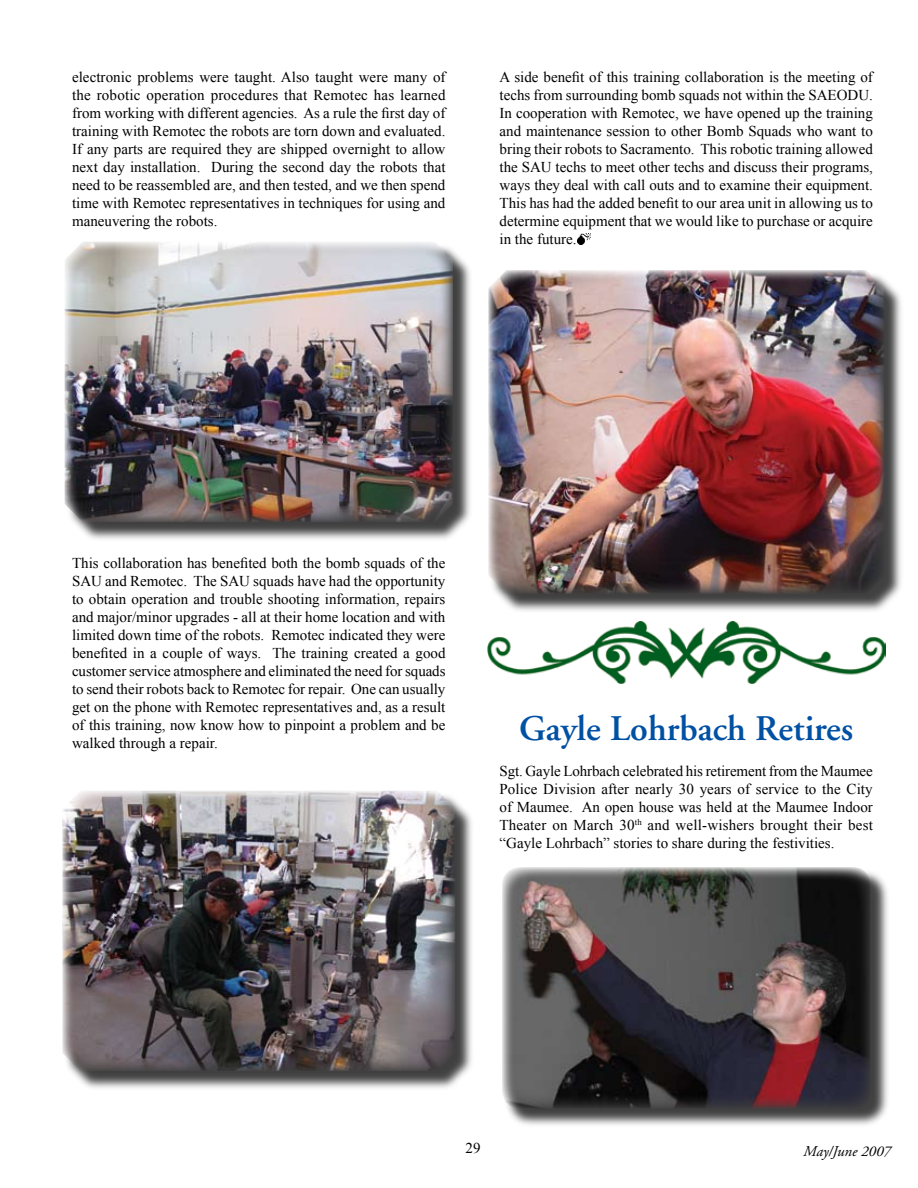
<style>
.page{position:relative;width:918px;height:1188px;background:#fff}
.page>*{position:absolute;margin:0;border:0;box-sizing:border-box;transform-origin:0 0}
.t1{font:600 36px "Adobe Garamond";color:#0050a3}
.t2{font:15px/18px "Times New Roman";color:#000;text-align:justify}
.t3{font:italic 15px "Adobe Garamond";color:#000}
</style>
<div class="page">
<div style="left:66px;top:243px;width:406px;height:298px;background:#000;opacity:.75"></div>
<img style="left:64px;top:242px;width:389px;height:280px">
<div style="left:64px;top:792px;width:412px;height:298px;background:#000;opacity:.75"></div>
<img style="left:62px;top:790px;width:393px;height:281px">
<div style="left:490px;top:272px;width:414px;height:342px;background:#000;opacity:.75"></div>
<img style="left:488px;top:270px;width:396px;height:324px">
<svg style="left:578px;top:234px;width:13px;height:10px"></svg>
<div style="left:503px;top:869px;width:387px;height:259px;background:#000;opacity:.75"></div>
<img style="left:502px;top:867px;width:369px;height:242px;border-radius:18px">
<img style="left:487px;top:621px;width:398px;height:63px">
<p class="t2" style="left:72px;top:68px;width:375px">electronic problems were taught. Also taught were many of the robotic operation procedures that Remotec has learned from working with different agencies. As a rule the first day of training with Remotec the robots are torn down and evaluated.<br>If any parts are required they are shipped overnight to allow next day installation. During the second day the robots that need to be reassembled are, and then tested, and we then spend time with Remotec representatives in techniques for using and maneuvering the robots.</p>
<p class="t2" style="left:500px;top:68px;width:375px">A side benefit of this training collaboration is the meeting of techs from surrounding bomb squads not within the SAEODU.<br>In cooperation with Remotec, we have opened up the training and maintenance session to other Bomb Squads who want to bring their robots to Sacramento. This robotic training allowed the SAU techs to meet other techs and discuss their programs, ways they deal with call outs and to examine their equipment.<br>This has had the added benefit to our area unit in allowing us to determine equipment that we would like to purchase or acquire in the future.</p>
<p class="t2" style="left:72px;top:554px;width:375px">This collaboration has benefited both the bomb squads of the SAU and Remotec. The SAU squads have had the opportunity to obtain operation and trouble shooting information, repairs and major/minor upgrades - all at their home location and with limited down time of the robots. Remotec indicated they were benefited in a couple of ways. The training created a good customer service atmosphere and eliminated the need for squads to send their robots back to Remotec for repair. One can usually get on the phone with Remotec representatives and, as a result of this training, now know how to pinpoint a problem and be walked through a repair.</p>
<p class="t1" style="left:519px;top:709px;width:336px">Gayle Lohrbach Retires</p>
<p class="t2" style="left:500px;top:762px;width:375px">Sgt. Gayle Lohrbach celebrated his retirement from the Maumee Police Division after nearly 30 years of service to the City of Maumee. An open house was held at the Maumee Indoor Theater on March 30<sup>th</sup> and well-wishers brought their best “Gayle Lohrbach” stories to share during the festivities.</p>
<p class="t2" style="left:466px;top:1139px;width:16px">29</p>
<p class="t3" style="left:804px;top:1143px;width:89px">May/June 2007</p>
</div>
